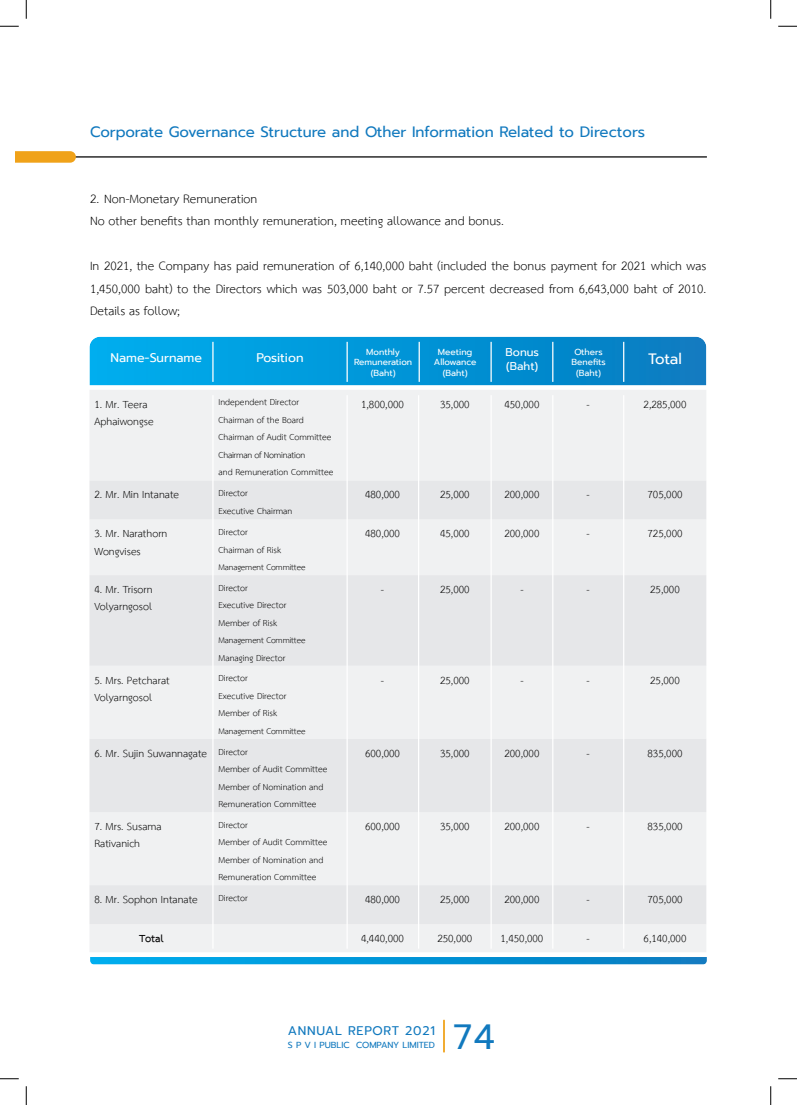
<style>
.page{position:relative;width:797px;height:1105px;background:#fff}
.page>*{position:absolute;margin:0;border:0;box-sizing:border-box;transform-origin:0 0}
.t1{font:35px "Prompt";color:#1179be}
.t2{font:17.5px/22.5px "TH Sarabun New";color:#000}
.t3{font:15px/17.5px "TH Sarabun New";color:#000}
.t4{font:15px "Prompt";color:#1179be}
.t5{font:15px "Prompt";letter-spacing:-.015em;color:#fff}
.t6{font:700 15px "TH Sarabun New";color:#000}
.t7{font:12.5px/17.5px "TH Sarabun New";color:#000}
.t8{font:12.5px "Prompt";color:#fff}
.t9{font:12.5px "Prompt";letter-spacing:.06em;color:#1179be}
.t10{font:11.88px "TH Sarabun New";letter-spacing:-.01em;color:#000}
.t11{font:11.25px/13.5px "Prompt";color:#fff}
.t12{font:8.75px/10.5px "Prompt";color:#fff;text-align:center}
.t13{font:8.75px "Prompt";color:#1179be}
.s1{font-size:12.5px}
</style>
<div class="page">
<hr style="left:26px;top:156px;width:681px;height:2px;background:#000">
<svg style="left:16px;top:151px;width:60px;height:12px"></svg>
<hr style="left:443px;top:1020px;width:2px;height:32px;background:#f0a219">
<svg style="left:90px;top:957px;width:617px;height:7px;background:#0394d7"></svg>
<svg style="left:89px;top:337px;width:617px;height:48px;background:#0395d7"></svg>
<div style="left:90px;top:390px;width:616px;height:562px;background:#f0f1f2"></div>
<div style="left:89px;top:480px;width:617px;height:444px;background:#eaebed"></div>
<div style="left:89px;top:885px;width:534px;height:39px;background:#e6e7e9"></div>
<hr style="left:212px;top:342px;width:1px;height:40px;background:#fff">
<hr style="left:212px;top:395px;width:1px;height:554px;background:#fff">
<hr style="left:346px;top:342px;width:2px;height:40px;background:#fff">
<hr style="left:346px;top:395px;width:2px;height:554px;background:#fff">
<hr style="left:418px;top:342px;width:2px;height:40px;background:#fff">
<hr style="left:418px;top:395px;width:1px;height:554px;background:#fff">
<hr style="left:490px;top:342px;width:2px;height:40px;background:#fff">
<hr style="left:490px;top:395px;width:2px;height:554px;background:#fff">
<hr style="left:552px;top:342px;width:1px;height:40px;background:#fff">
<hr style="left:552px;top:395px;width:1px;height:554px;background:#fff">
<hr style="left:623px;top:342px;width:1px;height:40px;background:#fff">
<hr style="left:623px;top:395px;width:1px;height:554px;background:#fff">
<svg style="left:0;top:25px;width:19px;height:2px"></svg>
<svg style="left:778px;top:25px;width:19px;height:2px"></svg>
<svg style="left:0;top:1078px;width:19px;height:1px"></svg>
<svg style="left:778px;top:1078px;width:19px;height:1px"></svg>
<svg style="left:25px;top:0;width:2px;height:19px"></svg>
<svg style="left:25px;top:1086px;width:2px;height:19px"></svg>
<svg style="left:770px;top:0;width:1px;height:19px"></svg>
<svg style="left:770px;top:1086px;width:1px;height:19px"></svg>
<p class="t4" style="left:90px;top:126px;width:556px">Corporate Governance Structure and Other Information Related to Directors</p>
<p class="t2" style="left:90px;top:186px;width:415px">2. Non-Monetary Remuneration<br>No other benefits than monthly remuneration, meeting allowance and bonus.</p>
<p class="t2" style="left:90px;top:255px;width:617px;text-align:justify">In 2021, the Company has paid remuneration of 6,140,000 baht (included the bonus payment for 2021 which was 1,450,000 baht) to the Directors which was 503,000 baht or 7.57 percent decreased from 6,643,000 baht of 2010.<br>Details as follow;</p>
<p class="t8" style="left:110px;top:353px;width:93px">Name-Surname</p>
<p class="t8" style="left:256px;top:353px;width:48px">Position</p>
<p class="t12" style="left:354px;top:347px;width:59px">Monthly<br>Remuneration (Baht)</p>
<p class="t12" style="left:434px;top:347px;width:44px">Meeting<br>Allowance (Baht)</p>
<p class="t11" style="left:505px;top:347px;width:35px">Bonus (Baht)</p>
<p class="t12" style="left:571px;top:347px;width:36px">Others<br>Benefits (Baht)</p>
<p class="t5" style="left:648px;top:348px;width:35px">Total</p>
<p class="t3" style="left:94px;top:394px;width:61px">1. Mr. Teera<br>Aphaiwongse</p>
<p class="t7" style="left:218px;top:393px;width:116px">Independent Director<br>Chairman of the Board<br>Chairman of Audit Committee<br>Chairman of Nomination<br>and Remuneration Committee</p>
<p class="t3" style="left:361px;top:394px;width:44px">1,800,000</p>
<p class="t3" style="left:440px;top:394px;width:31px">35,000</p>
<p class="t3" style="left:504px;top:394px;width:37px">450,000</p>
<p class="t3" style="left:586px;top:394px;width:5px">-</p>
<p class="t3" style="left:643px;top:394px;width:44px">2,285,000</p>
<p class="t3" style="left:94px;top:485px;width:86px">2. Mr. Min Intanate</p>
<p class="t7" style="left:218px;top:483px;width:75px">Director<br>Executive Chairman</p>
<p class="t3" style="left:365px;top:485px;width:37px">480,000</p>
<p class="t3" style="left:440px;top:485px;width:31px">25,000</p>
<p class="t3" style="left:504px;top:485px;width:37px">200,000</p>
<p class="t3" style="left:586px;top:485px;width:5px">-</p>
<p class="t3" style="left:647px;top:485px;width:37px">705,000</p>
<p class="t3" style="left:94px;top:524px;width:74px">3. Mr. Narathorn<br>Wongvises</p>
<p class="t7" style="left:218px;top:522px;width:64px">Director<br>Chairman of Risk</p>
<p class="t10" style="left:218px;top:560px;width:88px">Management Committee</p>
<p class="t3" style="left:365px;top:524px;width:37px">480,000</p>
<p class="t3" style="left:440px;top:524px;width:31px">45,000</p>
<p class="t3" style="left:504px;top:524px;width:37px">200,000</p>
<p class="t3" style="left:586px;top:524px;width:5px">-</p>
<p class="t3" style="left:647px;top:524px;width:37px">725,000</p>
<p class="t3" style="left:94px;top:579px;width:60px">4. Mr. Trisorn<br>Volyarngosol</p>
<p class="t7" style="left:218px;top:578px;width:69px">Director<br>Executive Director<br>Member of Risk</p>
<p class="t10" style="left:218px;top:634px;width:88px">Management Committee</p>
<p class="t7" style="left:218px;top:648px;width:68px">Managing Director</p>
<p class="t3" style="left:94px;top:670px;width:77px">5. Mrs. Petcharat<br>Volyarngosol</p>
<p class="t7" style="left:218px;top:669px;width:69px">Director<br>Executive Director<br>Member of Risk</p>
<p class="t10" style="left:218px;top:724px;width:88px">Management Committee</p>
<p class="t3" style="left:94px;top:745px;width:155px">6. Mr. Sujin Suwannagate <span class="s1">Director</span></p>
<p class="t7" style="left:218px;top:759px;width:110px">Member of Audit Committee<br>Member of Nomination and<br>Remuneration Committee</p>
<p class="t3" style="left:381px;top:579px;width:5px">-</p>
<p class="t3" style="left:440px;top:579px;width:31px">25,000</p>
<p class="t3" style="left:520px;top:579px;width:5px">-</p>
<p class="t3" style="left:586px;top:579px;width:5px">-</p>
<p class="t3" style="left:650px;top:579px;width:31px">25,000</p>
<p class="t3" style="left:440px;top:670px;width:31px">25,000</p>
<p class="t3" style="left:650px;top:670px;width:31px">25,000</p>
<p class="t3" style="left:365px;top:745px;width:37px">600,000</p>
<p class="t3" style="left:440px;top:743px;width:31px">35,000</p>
<p class="t3" style="left:504px;top:743px;width:37px">200,000</p>
<p class="t3" style="left:586px;top:743px;width:5px">-</p>
<p class="t3" style="left:647px;top:743px;width:37px">835,000</p>
<p class="t3" style="left:94px;top:816px;width:69px">7. Mrs. Susama<br>Rativanich</p>
<p class="t7" style="left:218px;top:815px;width:110px">Director<br>Member of Audit Committee<br>Member of Nomination and<br>Remuneration Committee</p>
<p class="t3" style="left:365px;top:818px;width:37px">600,000</p>
<p class="t3" style="left:440px;top:816px;width:31px">35,000</p>
<p class="t3" style="left:504px;top:816px;width:37px">200,000</p>
<p class="t3" style="left:586px;top:816px;width:5px">-</p>
<p class="t3" style="left:647px;top:816px;width:37px">835,000</p>
<p class="t3" style="left:94px;top:889px;width:105px">8. Mr. Sophon Intanate</p>
<p class="t7" style="left:218px;top:888px;width:31px">Director</p>
<p class="t3" style="left:365px;top:889px;width:37px">480,000</p>
<p class="t3" style="left:440px;top:889px;width:31px">25,000</p>
<p class="t3" style="left:504px;top:889px;width:37px">200,000</p>
<p class="t3" style="left:586px;top:889px;width:5px">-</p>
<p class="t3" style="left:647px;top:889px;width:37px">705,000</p>
<p class="t6" style="left:139px;top:930px;width:26px">Total</p>
<p class="t3" style="left:361px;top:928px;width:44px">4,440,000</p>
<p class="t3" style="left:437px;top:928px;width:37px">250,000</p>
<p class="t3" style="left:500px;top:928px;width:44px">1,450,000</p>
<p class="t3" style="left:586px;top:928px;width:5px">-</p>
<p class="t3" style="left:643px;top:930px;width:44px">6,140,000</p>
<p class="t9" style="left:288px;top:1024px;width:149px">ANNUAL REPORT 2021</p>
<p class="t13" style="left:288px;top:1040px;width:149px">S P V I PUBLIC COMPANY LIMITED</p>
<h1 class="t1" style="left:453px;top:1023px;width:43px">74</h1>
</div>
